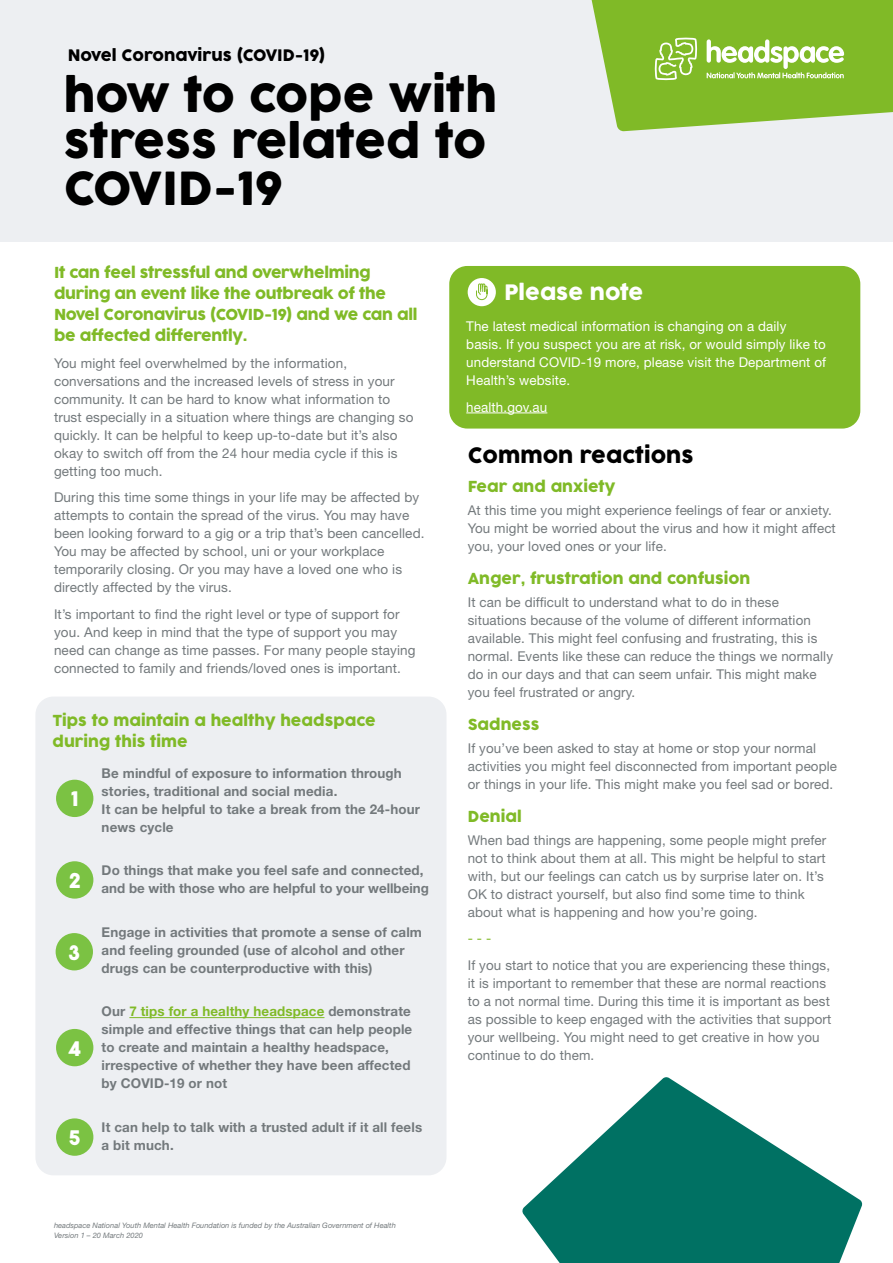
<style>
.page{position:relative;width:893px;height:1263px;background:#fff}
.page>*{position:absolute;margin:0;border:0;box-sizing:border-box;transform-origin:0 0}
.t1{font:45px/46.5px "Cocogoose Pro";color:#000}
.t2{font:21px "Cocogoose Pro";color:#000}
.t3{font:21px "Cocogoose Pro";color:#fff}
.t4{font:19.8px "Cocogoose Pro";color:#fff}
.t5{font:15.6px "Cocogoose Pro";color:#000}
.t6{font:15px/21px "Cocogoose Pro";letter-spacing:-.02em;color:#80ba27}
.t7{font:15px/21px "Cocogoose Pro";color:#80ba27}
.t8{font:13.5px/18px "Helvetica Neue LT Std";letter-spacing:.01em;color:#73797c}
.t9{font:700 13.5px/18px "Helvetica Neue LT Std";letter-spacing:.01em;color:#73797c}
.t10{font:13.5px/18px "Helvetica Neue LT Std";letter-spacing:.01em;color:#fff}
.t11{font:13.5px "Helvetica Neue LT Std";color:#80ba27}
.t12{font:italic 7.5px "Helvetica Neue LT Std";color:#73797c}
.s1{color:#80ba27}
</style>
<div class="page">
<div style="left:0;top:0;width:893px;height:242px;background:#edeff2"></div>
<svg style="left:591px;top:0;width:302px;height:131px"></svg>
<div style="left:35px;top:696px;width:411px;height:479px;background:#edeff2;border-radius:18px"></div>
<hr style="left:129px;top:1017px;width:195px;height:1px;background:#80ba27">
<div style="left:56px;top:780px;width:37px;height:37px;background:#7bc243;border-radius:50%"></div>
<div style="left:56px;top:861px;width:37px;height:38px;background:#7bc243;border-radius:50%"></div>
<div style="left:56px;top:933px;width:37px;height:37px;background:#7bc243;border-radius:50%"></div>
<div style="left:56px;top:1029px;width:37px;height:37px;background:#7bc243;border-radius:50%"></div>
<div style="left:56px;top:1118px;width:37px;height:38px;background:#7bc243;border-radius:50%"></div>
<div style="left:449px;top:266px;width:411px;height:163px;background:#80ba27;border-radius:18px"></div>
<hr style="left:466px;top:413px;width:81px;height:1px;background:#fff">
<div style="left:468px;top:278px;width:28px;height:28px;background:#fff;border-radius:50%"></div>
<svg style="left:476px;top:283px;width:12px;height:17px"></svg>
<svg style="left:522px;top:1077px;width:341px;height:186px;fill:#007163"></svg>
<p class="t5" style="left:68px;top:45px;width:259px">Novel Coronavirus (COVID-19)</p>
<h1 class="t1" style="left:64px;top:74px;width:435px">how to cope with stress related to<br>COVID-19</h1>
<p class="t6" style="left:54px;top:263px;width:365px">It can feel stressful and overwhelming during an event like the outbreak of the Novel Coronavirus (COVID-19) and we can all be affected differently.</p>
<p class="t8" style="left:54px;top:354px;width:361px">You might feel overwhelmed by the information, conversations and the increased levels of stress in your community. It can be hard to know what information to trust especially in a situation where things are changing so quickly. It can be helpful to keep up-to-date but it’s also okay to switch off from the 24 hour media cycle if this is getting too much.</p>
<p class="t8" style="left:54px;top:488px;width:372px">During this time some things in your life may be affected by attempts to contain the spread of the virus. You may have been looking forward to a gig or a trip that’s been cancelled.<br>You may be affected by school, uni or your workplace temporarily closing. Or you may have a loved one who is directly affected by the virus.</p>
<p class="t8" style="left:54px;top:605px;width:363px">It’s important to find the right level or type of support for you. And keep in mind that the type of support you may need can change as time passes. For many people staying connected to family and friends/loved ones is important.</p>
<p class="t7" style="left:52px;top:710px;width:325px">Tips to maintain a healthy headspace during this time</p>
<p class="t9" style="left:102px;top:763px;width:320px">Be mindful of exposure to information through stories, traditional and social media.<br>It can be helpful to take a break from the 24-hour news cycle</p>
<p class="t9" style="left:102px;top:861px;width:329px">Do things that make you feel safe and connected, and be with those who are helpful to your wellbeing</p>
<p class="t9" style="left:102px;top:922px;width:322px">Engage in activities that promote a sense of calm and feeling grounded (use of alcohol and other drugs can be counterproductive with this)</p>
<p class="t9" style="left:102px;top:1002px;width:312px">Our <span class="s1">7 tips for a healthy headspace</span> demonstrate simple and effective things that can help people to create and maintain a healthy headspace, irrespective of whether they have been affected by COVID-19 or not</p>
<p class="t9" style="left:102px;top:1117px;width:322px">It can help to talk with a trusted adult if it all feels a bit much.</p>
<h3 class="t4" style="left:71px;top:786px;width:9px">1</h3>
<h3 class="t4" style="left:68px;top:867px;width:14px">2</h3>
<h3 class="t4" style="left:68px;top:939px;width:13px">3</h3>
<h3 class="t4" style="left:68px;top:1035px;width:15px">4</h3>
<h3 class="t4" style="left:69px;top:1124px;width:13px">5</h3>
<p class="t12" style="left:54px;top:1221px;width:343px">headspace National Youth Mental Health Foundation is funded by the Australian Government of Health</p>
<p class="t12" style="left:54px;top:1231px;width:91px">Version 1 – 20 March 2020</p>
<h2 class="t3" style="left:505px;top:278px;width:140px">Please note</h2>
<p class="t10" style="left:466px;top:317px;width:361px">The latest medical information is changing on a daily<br>basis. If you suspect you are at risk, or would simply like to understand COVID-19 more, please visit the Department of Health’s website.</p>
<p class="t10" style="left:466px;top:398px;width:83px">health.gov.au</p>
<h2 class="t2" style="left:468px;top:441px;width:227px">Common reactions</h2>
<p class="t7" style="left:468px;top:477px;width:149px">Fear and anxiety</p>
<p class="t8" style="left:468px;top:501px;width:370px">At this time you might experience feelings of fear or anxiety.<br>You might be worried about the virus and how it might affect you, your loved ones or your life.</p>
<p class="t7" style="left:468px;top:569px;width:284px">Anger, frustration and confusion</p>
<p class="t8" style="left:468px;top:593px;width:367px">It can be difficult to understand what to do in these situations because of the volume of different information available. This might feel confusing and frustrating, this is normal. Events like these can reduce the things we normally do in our days and that can seem unfair. This might make you feel frustrated or angry.</p>
<p class="t7" style="left:468px;top:715px;width:73px">Sadness</p>
<p class="t8" style="left:468px;top:739px;width:371px">If you’ve been asked to stay at home or stop your normal activities you might feel disconnected from important people or things in your life. This might make you feel sad or bored.</p>
<p class="t6" style="left:468px;top:807px;width:55px">Denial</p>
<p class="t8" style="left:468px;top:831px;width:360px">When bad things are happening, some people might prefer not to think about them at all. This might be helpful to start with, but our feelings can catch us by surprise later on. It’s OK to distract yourself, but also find some time to think about what is happening and how you’re going.</p>
<p class="t11" style="left:468px;top:930px;width:25px">- - -</p>
<p class="t8" style="left:468px;top:956px;width:365px">If you start to notice that you are experiencing these things, it is important to remember that these are normal reactions to a not normal time. During this time it is important as best as possible to keep engaged with the activities that support your wellbeing. You might need to get creative in how you continue to do them.</p>
</div>
